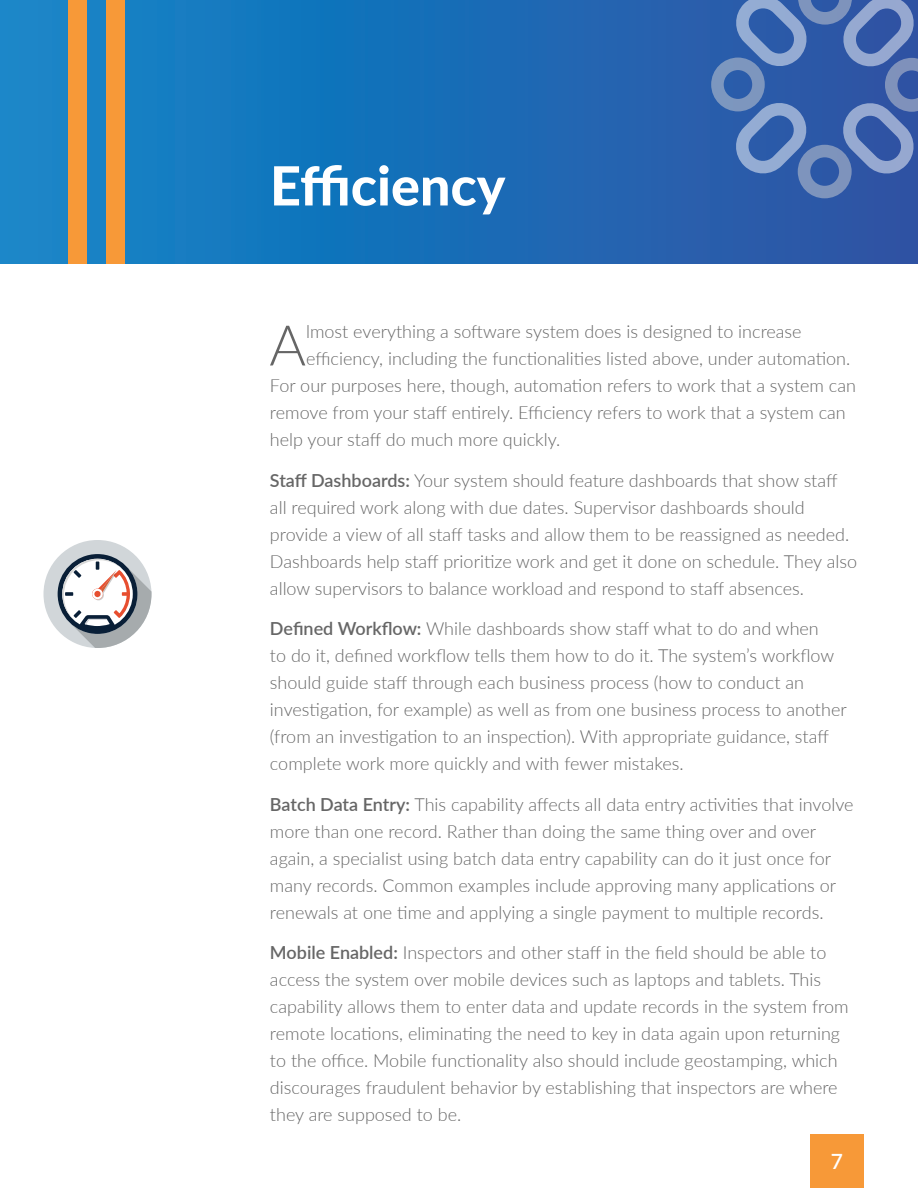
<style>
.page{position:relative;width:918px;height:1188px;background:#fff}
.page>*{position:absolute;margin:0;border:0;box-sizing:border-box;transform-origin:0 0}
.t1{font:300 56.1px "Lato";color:#666}
.t2{font:800 54px "Lato";color:#fff}
.t3{font:600 21px "Lato";color:#fff}
.t4{font:300 18px/27px "Lato";color:#666}
.s1{font-weight:600}
</style>
<div class="page">
<div style="left:0;top:0;width:918px;height:264px;background:linear-gradient(to right,#1088c8,#2c52a3)"></div>
<svg style="left:711px;top:0;width:207px;height:202px;background:#4b6fb2"></svg>
<div style="left:68px;top:0;width:19px;height:264px;background:#f79938"></div>
<div style="left:106px;top:0;width:18px;height:264px;background:#f79938"></div>
<svg style="left:44px;top:540px;width:108px;height:108px"></svg>
<div style="left:810px;top:1134px;width:54px;height:54px;background:#f79938"></div>
<h2 class="t2" style="left:270px;top:146px;width:237px">Efficiency</h2>
<h1 class="t1" style="left:269px;top:306px;width:38px">A</h1>
<p class="t4" style="left:306px;top:318px;width:497px">lmost everything a software system does is designed to increase</p>
<p class="t4" style="left:306px;top:345px;width:546px">efficiency, including the functionalities listed above, under automation.</p>
<p class="t4" style="left:270px;top:372px;width:588px">For our purposes here, though, automation refers to work that a system can</p>
<p class="t4" style="left:270px;top:399px;width:577px">remove from your staff entirely. Efficiency refers to work that a system can</p>
<p class="t4" style="left:270px;top:426px;width:292px">help your staff do much more quickly.</p>
<p class="t4" style="left:270px;top:466px;width:589px"><span class="s1">Staff Dashboards:</span> Your system should feature dashboards that show staff all required work along with due dates. Supervisor dashboards should provide a view of all staff tasks and allow them to be reassigned as needed.<br>Dashboards help staff prioritize work and get it done on schedule. They also allow supervisors to balance workload and respond to staff absences.</p>
<p class="t4" style="left:270px;top:615px;width:578px"><span class="s1">Defined Workflow:</span> While dashboards show staff what to do and when<br>to do it, defined workflow tells them how to do it. The system’s workflow should guide staff through each business process (how to conduct an investigation, for example) as well as from one business process to another (from an investigation to an inspection). With appropriate guidance, staff complete work more quickly and with fewer mistakes.</p>
<p class="t4" style="left:270px;top:790px;width:585px"><span class="s1">Batch Data Entry:</span> This capability affects all data entry activities that involve more than one record. Rather than doing the same thing over and over again, a specialist using batch data entry capability can do it just once for many records. Common examples include approving many applications or renewals at one time and applying a single payment to multiple records.</p>
<p class="t4" style="left:270px;top:939px;width:580px"><span class="s1">Mobile Enabled:</span> Inspectors and other staff in the field should be able to access the system over mobile devices such as laptops and tablets. This capability allows them to enter data and update records in the system from remote locations, eliminating the need to key in data again upon returning to the office. Mobile functionality also should include geostamping, which discourages fraudulent behavior by establishing that inspectors are where they are supposed to be.</p>
<p class="t3" style="left:831px;top:1147px;width:14px">7</p>
</div>
